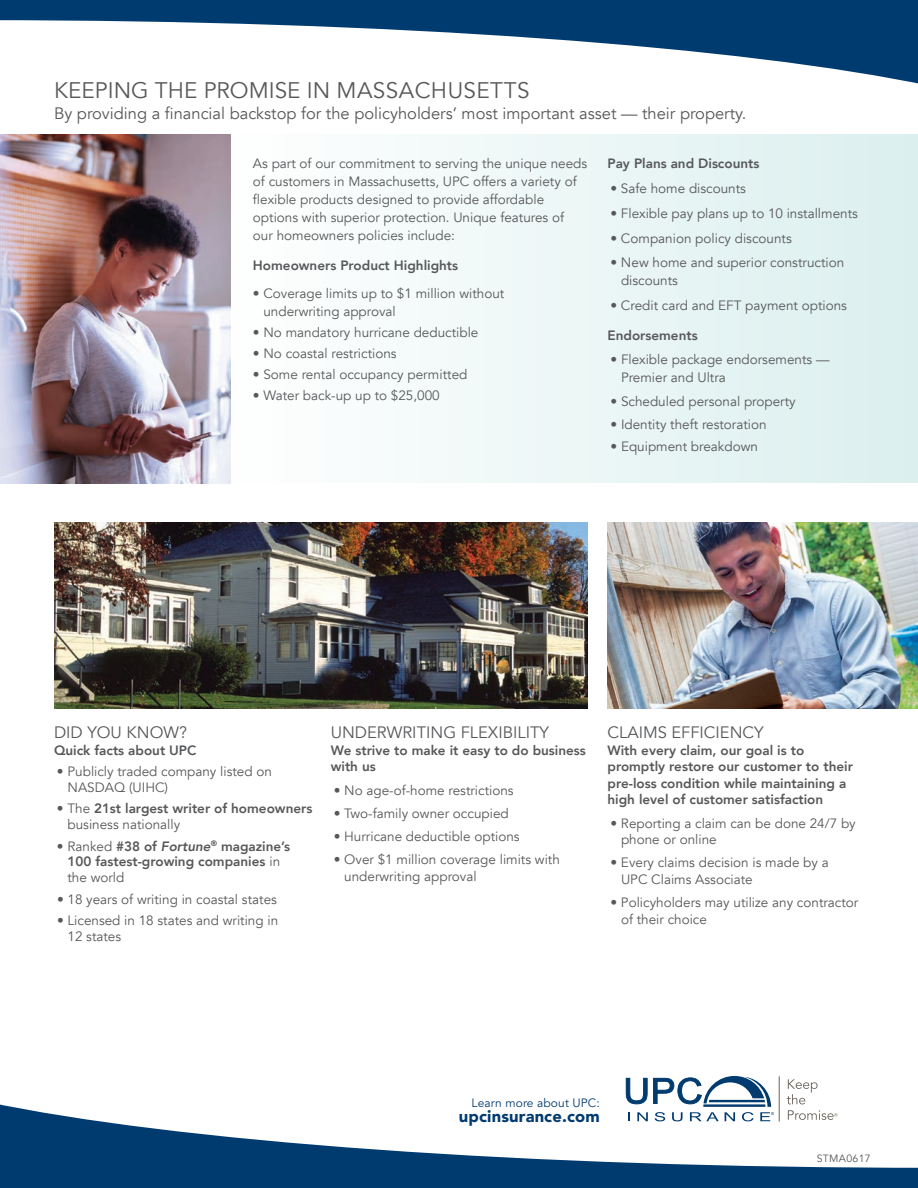
<style>
.page{position:relative;width:918px;height:1188px;background:#fff}
.page>*{position:absolute;margin:0;border:0;box-sizing:border-box;transform-origin:0 0}
.t1{font:22.5px "Avenir";color:#57585a}
.t2{font:16.5px "Avenir";color:#57585a}
.t3{font:900 16.5px "Avenir";letter-spacing:.01em;color:#003b70}
.t4{font:13.5px/18px "Avenir";color:#57585a}
.t5{font:800 13.5px/16.5px "Avenir";color:#57585a}
.t6{font:12px "Avenir";letter-spacing:.01em;color:#003b70}
.t7{font:10.5px "Avenir";letter-spacing:.03em;color:#57585a}
.s1{font-weight:400}
.s2{font-style:italic}
</style>
<div class="page">
<svg style="left:0;top:0;width:918px;height:84px"></svg>
<svg style="left:0;top:1102px;width:918px;height:86px"></svg>
<div style="left:216px;top:134px;width:702px;height:349px;background:linear-gradient(to right,#fff,#dbefee)"></div>
<img style="left:54px;top:522px;width:533px;height:186px">
<img style="left:608px;top:522px;width:310px;height:186px">
<hr style="left:779px;top:1076px;width:1px;height:46px;background:#696159">
<svg style="left:787px;top:1079px;width:31px;height:25px"></svg>
<svg style="left:788px;top:1110px;width:49px;height:10px"></svg>
<svg style="left:626px;top:1076px;width:148px;height:45px"></svg>
<img style="left:0;top:134px;width:231px;height:349px">
<h1 class="t1" style="left:54px;top:76px;width:477px">KEEPING THE PROMISE IN MASSACHUSETTS</h1>
<p class="t2" style="left:54px;top:103px;width:694px">By providing a financial backstop for the policyholders’ most important asset — their property.</p>
<p class="t4" style="left:253px;top:155px;width:336px">As part of our commitment to serving the unique needs of customers in Massachusetts, UPC offers a variety of flexible products designed to provide affordable options with superior protection. Unique features of our homeowners policies include:</p>
<p class="t5" style="left:253px;top:258px;width:207px">Homeowners Product Highlights</p>
<p class="t4" style="left:263px;top:285px;width:242px;text-indent:-11px">• Coverage limits up to $1 million without underwriting approval</p>
<p class="t4" style="left:253px;top:324px;width:227px">• No mandatory hurricane deductible</p>
<p class="t4" style="left:253px;top:345px;width:145px">• No coastal restrictions</p>
<p class="t4" style="left:253px;top:366px;width:216px">• Some rental occupancy permitted</p>
<p class="t4" style="left:253px;top:387px;width:188px">• Water back-up up to $25,000</p>
<p class="t5" style="left:608px;top:156px;width:153px">Pay Plans and Discounts</p>
<p class="t4" style="left:610px;top:180px;width:137px">• Safe home discounts</p>
<p class="t4" style="left:610px;top:205px;width:249px">• Flexible pay plans up to 10 installments</p>
<p class="t4" style="left:610px;top:229px;width:183px">• Companion policy discounts</p>
<p class="t4" style="left:621px;top:254px;width:225px;text-indent:-11px">• New home and superior construction discounts</p>
<p class="t4" style="left:610px;top:297px;width:238px">• Credit card and EFT payment options</p>
<p class="t5" style="left:608px;top:327px;width:92px">Endorsements</p>
<p class="t4" style="left:621px;top:350px;width:210px;text-indent:-11px">• Flexible package endorsements —<br>Premier and Ultra</p>
<p class="t4" style="left:610px;top:392px;width:187px">• Scheduled personal property</p>
<p class="t4" style="left:610px;top:416px;width:158px">• Identity theft restoration</p>
<p class="t4" style="left:610px;top:437px;width:149px">• Equipment breakdown</p>
<p class="t2" style="left:54px;top:723px;width:135px">DID YOU KNOW?</p>
<p class="t5" style="left:54px;top:742px;width:144px">Quick facts about UPC</p>
<p class="t4" style="left:68px;top:764px;width:206px;line-height:15.8px;text-indent:-11px">• Publicly traded company listed on<br>NASDAQ (UIHC)</p>
<p class="t5" style="left:68px;top:801px;width:246px;line-height:15.8px;text-indent:-11px"><span class="s1">• The</span> 21st largest writer of homeowners <span class="s1">business nationally</span></p>
<p class="t5" style="left:68px;top:838px;width:224px;line-height:15.8px;text-indent:-11px"><span class="s1">• Ranked</span> #38 of <span class="s2">Fortune</span><sup>®</sup> magazine’s<br>100 fastest-growing companies <span class="s1">in the world</span></p>
<p class="t4" style="left:57px;top:890px;width:221px">• 18 years of writing in coastal states</p>
<p class="t4" style="left:68px;top:913px;width:212px;line-height:15.8px;text-indent:-11px">• Licensed in 18 states and writing in<br>12 states</p>
<p class="t2" style="left:331px;top:723px;width:220px">UNDERWRITING FLEXIBILITY</p>
<p class="t5" style="left:331px;top:742px;width:257px">We strive to make it easy to do business with us</p>
<p class="t4" style="left:334px;top:781px;width:181px">• No age-of-home restrictions</p>
<p class="t4" style="left:334px;top:804px;width:177px">• Two-family owner occupied</p>
<p class="t4" style="left:334px;top:828px;width:187px">• Hurricane deductible options</p>
<p class="t4" style="left:344px;top:852px;width:217px;line-height:16.5px;text-indent:-11px">• Over $1 million coverage limits with underwriting approval</p>
<p class="t2" style="left:608px;top:723px;width:158px">CLAIMS EFFICIENCY</p>
<p class="t5" style="left:608px;top:742px;width:247px">With every claim, our goal is to promptly restore our customer to their pre-loss condition while maintaining a high level of customer satisfaction</p>
<p class="t4" style="left:621px;top:815px;width:236px;line-height:16.5px;text-indent:-11px">• Reporting a claim can be done 24/7 by phone or online</p>
<p class="t4" style="left:621px;top:855px;width:209px;line-height:16.5px;text-indent:-11px">• Every claims decision is made by a<br>UPC Claims Associate</p>
<p class="t4" style="left:621px;top:894px;width:239px;line-height:16.5px;text-indent:-11px">• Policyholders may utilize any contractor of their choice</p>
<p class="t6" style="left:472px;top:1096px;width:130px">Learn more about UPC:</p>
<p class="t3" style="left:459px;top:1102px;width:142px">upcinsurance.com</p>
<p class="t7" style="left:817px;top:1152px;width:55px">STMA0617</p>
</div>
